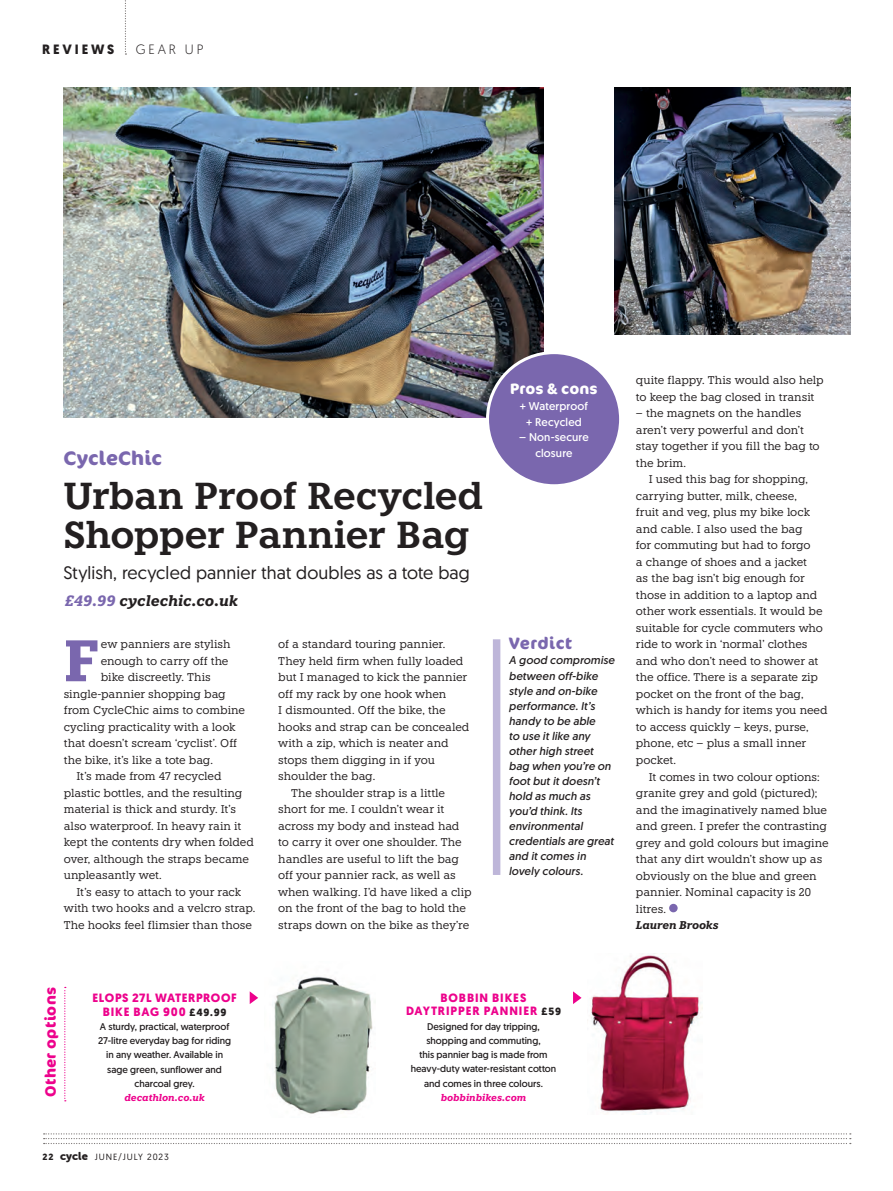
<style>
.page{position:relative;width:893px;height:1191px;background:#fff}
.page>*{position:absolute;margin:0;border:0;box-sizing:border-box;transform-origin:0 0}
.t1{font:700 58.35px "Knile";color:#7a67ae}
.t2{font:600 37.5px/39px "Knile";letter-spacing:-.01em;color:#231f20}
.t3{font:700 19.5px "Cocon Pro";letter-spacing:.005em;color:#7a67ae}
.t4{font:18px "Geomanist";letter-spacing:.005em;color:#231f20}
.t5{font:700 16.5px "Cocon Pro";letter-spacing:.03em;color:#7a67ae}
.t6{font:italic 700 15px "Knile";color:#231f20}
.t7{font:700 15px "Cocon Pro";letter-spacing:.025em;color:#ed028c}
.t8{font:700 15px "Cocon Pro";letter-spacing:.015em;color:#fff}
.t9{font:700 13.5px "Geomanist";letter-spacing:.21em;color:#231f20}
.t10{font:300 13.5px "Geomanist";letter-spacing:.21em;color:#231f20}
.t11{font:700 12px/13.5px "Geomanist";letter-spacing:.05em;color:#ed028c;text-align:center}
.t12{font:700 12px/13.5px "Geomanist";letter-spacing:.07em;color:#ed028c;text-align:center}
.t13{font:11.25px/16.5px "Knile";letter-spacing:-.01em;color:#231f20}
.t14{font:italic 11.25px/15px "Geomanist";letter-spacing:.015em;color:#231f20}
.t15{font:11.25px/15.8px "Geomanist";letter-spacing:.015em;color:#fff;text-align:center}
.t16{font:italic 700 11.25px "Knile";letter-spacing:-.01em;color:#231f20}
.t17{font:9.75px/14.2px "Geomanist";color:#231f20;text-align:center}
.t18{font:italic 700 9.75px "Knile";letter-spacing:-.005em;color:#ed028c}
.t19{font:9px "Geomanist";letter-spacing:.1em;color:#231f20}
.s1{color:#7a67ae}
.s2{font-size:10.5px;color:#231f20}
.s3{font-weight:700}
.s4{font-family:"Museo Sans Rounded 900";font-size:11.25px}
</style>
<div class="page">
<svg style="left:44px;top:1133px;width:807px;height:11px"></svg>
<svg style="left:125px;top:0;width:1px;height:55px"></svg>
<img style="left:615px;top:87px;width:235px;height:248px">
<img style="left:64px;top:87px;width:479px;height:330px">
<div style="left:487px;top:353px;width:134px;height:133px;background:#7a67ae;border-radius:50%"></div>
<div style="left:486px;top:351px;width:136px;height:136px;border:3px solid #fff;border-radius:50%"></div>
<img style="left:272px;top:976px;width:101px;height:138px">
<img style="left:591px;top:953px;width:111px;height:161px">
<div style="left:669px;top:903px;width:9px;height:9px;background:#7a67ae;border-radius:50%"></div>
<svg style="left:64px;top:987px;width:2px;height:114px"></svg>
<svg style="left:250px;top:991px;width:8px;height:13px"></svg>
<svg style="left:573px;top:991px;width:9px;height:13px"></svg>
<div style="left:493px;top:639px;width:7px;height:236px;background:#beb6d9"></div>
<p class="t9" style="left:42px;top:40px;width:74px">REVIEWS</p>
<p class="t10" style="left:136px;top:41px;width:69px">GEAR UP</p>
<h3 class="t3" style="left:64px;top:444px;width:100px">CycleChic</h3>
<h2 class="t2" style="left:64px;top:477px;width:421px">Urban Proof Recycled<br>Shopper Pannier Bag</h2>
<h3 class="t6" style="left:65px;top:591px;width:175px"><span class="s1">£49.99</span> cyclechic.co.uk</h3>
<h3 class="t4" style="left:63px;top:561px;width:408px">Stylish, recycled pannier that doubles as a tote bag</h3>
<h1 class="t1" style="left:64px;top:623px;width:37px">F</h1>
<p class="t13" style="left:101px;top:636px;width:131px">ew panniers are stylish</p>
<p class="t13" style="left:101px;top:652px;width:129px">enough to carry off the</p>
<p class="t13" style="left:101px;top:669px;width:111px">bike discreetly. This</p>
<p class="t13" style="left:64px;top:685px;width:164px">single-pannier shopping bag</p>
<p class="t13" style="left:64px;top:702px;width:183px">from CycleChic aims to combine</p>
<p class="t13" style="left:64px;top:718px;width:173px">cycling practicality with a look</p>
<p class="t13" style="left:64px;top:735px;width:175px">that doesn’t scream ‘cyclist’. Off</p>
<p class="t13" style="left:64px;top:751px;width:151px">the bike, it’s like a tote bag.</p>
<p class="t13" style="left:77px;top:768px;width:147px">It’s made from 47 recycled</p>
<p class="t13" style="left:64px;top:784px;width:180px">plastic bottles, and the resulting</p>
<p class="t13" style="left:64px;top:801px;width:174px">material is thick and sturdy. It’s</p>
<p class="t13" style="left:64px;top:817px;width:179px">also waterproof. In heavy rain it</p>
<p class="t13" style="left:64px;top:834px;width:192px">kept the contents dry when folded</p>
<p class="t13" style="left:64px;top:850px;width:187px">over, although the straps became</p>
<p class="t13" style="left:64px;top:867px;width:99px">unpleasantly wet.</p>
<p class="t13" style="left:77px;top:883px;width:166px">It’s easy to attach to your rack</p>
<p class="t13" style="left:64px;top:900px;width:193px">with two hooks and a velcro strap.</p>
<p class="t13" style="left:64px;top:916px;width:190px">The hooks feel flimsier than those</p>
<p class="t13" style="left:278px;top:636px;width:169px">of a standard touring pannier.</p>
<p class="t13" style="left:278px;top:652px;width:187px">They held firm when fully loaded</p>
<p class="t13" style="left:278px;top:669px;width:190px">but I managed to kick the pannier</p>
<p class="t13" style="left:278px;top:685px;width:170px">off my rack by one hook when</p>
<p class="t13" style="left:278px;top:702px;width:169px">I dismounted. Off the bike, the</p>
<p class="t13" style="left:278px;top:718px;width:193px">hooks and strap can be concealed</p>
<p class="t13" style="left:278px;top:735px;width:172px">with a zip, which is neater and</p>
<p class="t13" style="left:278px;top:751px;width:158px">stops them digging in if you</p>
<p class="t13" style="left:278px;top:768px;width:98px">shoulder the bag.</p>
<p class="t13" style="left:291px;top:784px;width:156px">The shoulder strap is a little</p>
<p class="t13" style="left:278px;top:801px;width:168px">short for me. I couldn’t wear it</p>
<p class="t13" style="left:278px;top:817px;width:183px">across my body and instead had</p>
<p class="t13" style="left:278px;top:834px;width:185px">to carry it over one shoulder. The</p>
<p class="t13" style="left:278px;top:850px;width:182px">handles are useful to lift the bag</p>
<p class="t13" style="left:278px;top:867px;width:179px">off your pannier rack, as well as</p>
<p class="t13" style="left:278px;top:883px;width:195px">when walking. I’d have liked a clip</p>
<p class="t13" style="left:278px;top:900px;width:189px">on the front of the bag to hold the</p>
<p class="t13" style="left:278px;top:916px;width:193px">straps down on the bike as they’re</p>
<h3 class="t8" style="left:510px;top:378px;width:89px">Pros &amp; cons</h3>
<p class="t15" style="left:520px;top:398px;width:70px">+ Waterproof + Recycled</p>
<p class="t15" style="left:519px;top:429px;width:71px">– Non-secure closure</p>
<h3 class="t5" style="left:509px;top:632px;width:65px">Verdict</h3>
<p class="t14" style="left:509px;top:653px;width:107px">A good compromise between off-bike style and on-bike performance. It’s handy to be able<br>to use it like any other high street bag when you’re on foot but it doesn’t hold as much as you’d think. Its environmental credentials are great and it comes in lovely colours.</p>
<p class="t13" style="left:636px;top:372px;width:189px">quite flappy. This would also help to keep the bag closed in transit</p>
<p class="t13" style="left:636px;top:405px;width:185px">– the magnets on the handles aren’t very powerful and don’t stay together if you fill the bag to the brim.</p>
<p class="t13" style="left:636px;top:471px;width:193px;text-indent:13px">I used this bag for shopping, carrying butter, milk, cheese,<br>fruit and veg, plus my bike lock and cable. I also used the bag<br>for commuting but had to forgo<br>a change of shoes and a jacket<br>as the bag isn’t big enough for those in addition to a laptop and other work essentials. It would be suitable for cycle commuters who ride to work in ‘normal’ clothes and who don’t need to shower at the office. There is a separate zip pocket on the front of the bag, which is handy for items you need to access quickly – keys, purse, phone, etc – plus a small inner pocket.</p>
<p class="t13" style="left:636px;top:768px;width:194px;text-indent:13px">It comes in two colour options: granite grey and gold (pictured); and the imaginatively named blue and green. I prefer the contrasting grey and gold colours but imagine that any dirt wouldn’t show up as obviously on the blue and green pannier. Nominal capacity is 20 litres.</p>
<p class="t16" style="left:636px;top:918px;width:84px">Lauren Brooks</p>
<h3 class="t7" style="left:40px;top:1097px;width:112px;rotate:-90deg">Other options</h3>
<p class="t11" style="left:92px;top:991px;width:146px">ELOPS 27L WATERPROOF<br>BIKE BAG 900 <span class="s2">£49.99</span></p>
<p class="t17" style="left:98px;top:1019px;width:134px">A sturdy, practical, waterproof<br>27-litre everyday bag for riding in any weather. Available in sage green, sunflower and charcoal grey.</p>
<p class="t18" style="left:125px;top:1091px;width:82px">decathlon.co.uk</p>
<p class="t19" style="left:43px;top:1150px;width:128px"><span class="s3">22</span> <span class="s4">cycle</span> JUNE/JULY 2023</p>
<p class="t12" style="left:406px;top:990px;width:156px">BOBBIN BIKES<br>DAYTRIPPER PANNIER <span class="s2">£59</span></p>
<p class="t17" style="left:411px;top:1018px;width:147px">Designed for day tripping, shopping and commuting,<br>this pannier bag is made from heavy-duty water-resistant cotton and comes in three colours.</p>
<p class="t18" style="left:441px;top:1091px;width:87px">bobbinbikes.com</p>
</div>
